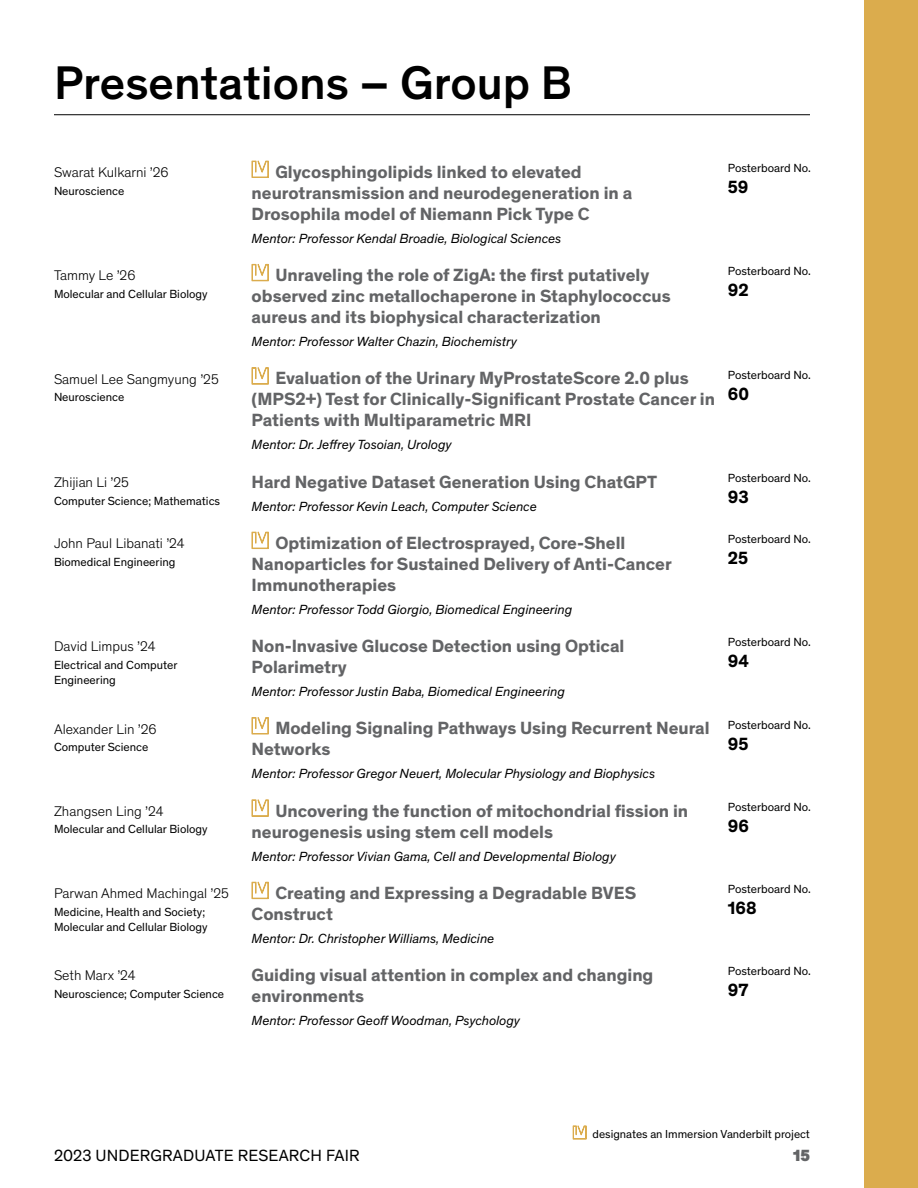
<style>
.page{position:relative;width:918px;height:1188px;background:#fff}
.page>*{position:absolute;margin:0;border:0;box-sizing:border-box;transform-origin:0 0}
.t1{font:500 48px "Theinhardt";color:#000}
.t2{font:700 18px/21px "Theinhardt";color:#636466}
.t3{font:700 18px "Theinhardt";color:#000}
.t4{font:16.5px "Theinhardt";letter-spacing:.01em;color:#000}
.t5{font:900 16.5px "Theinhardt";color:#636466}
.t6{font:300 14.25px "Theinhardt";color:#000}
.t7{font:italic 13.5px "Theinhardt";color:#000}
.t8{font:12px/15px "Theinhardt";color:#000}
.t9{font:11.85px "Theinhardt";color:#000}
</style>
<div class="page">
<div style="left:864px;top:0;width:54px;height:1188px;background:#dbac4d"></div>
<svg style="left:251px;top:160px;width:18px;height:18px"></svg>
<svg style="left:251px;top:263px;width:18px;height:19px"></svg>
<svg style="left:251px;top:367px;width:18px;height:18px"></svg>
<svg style="left:251px;top:531px;width:18px;height:18px"></svg>
<svg style="left:251px;top:717px;width:18px;height:18px"></svg>
<svg style="left:251px;top:799px;width:18px;height:18px"></svg>
<svg style="left:251px;top:881px;width:18px;height:18px"></svg>
<hr style="left:54px;top:114px;width:756px;height:1px;background:#000">
<svg style="left:572px;top:1125px;width:15px;height:15px"></svg>
<h1 class="t1" style="left:54px;top:47px;width:520px">Presentations – Group B</h1>
<p class="t6" style="left:54px;top:162px;width:116px">Swarat Kulkarni ’26</p>
<p class="t8" style="left:54px;top:183px;width:72px">Neuroscience</p>
<p class="t2" style="left:252px;top:160px;width:382px;text-indent:24px">Glycosphingolipids linked to elevated neurotransmission and neurodegeneration in a<br>Drosophila model of Niemann Pick Type C</p>
<p class="t7" style="left:252px;top:228px;width:311px">Mentor: Professor Kendal Broadie, Biological Sciences</p>
<p class="t8" style="left:728px;top:160px;width:85px">Posterboard No.</p>
<p class="t3" style="left:728px;top:174px;width:22px">59</p>
<p class="t6" style="left:54px;top:266px;width:83px">Tammy Le ’26</p>
<p class="t8" style="left:54px;top:286px;width:155px">Molecular and Cellular Biology</p>
<p class="t2" style="left:252px;top:263px;width:421px;text-indent:24px">Unraveling the role of ZigA: the first putatively observed zinc metallochaperone in Staphylococcus aureus and its biophysical characterization</p>
<p class="t7" style="left:252px;top:332px;width:267px">Mentor: Professor Walter Chazin, Biochemistry</p>
<p class="t8" style="left:728px;top:263px;width:85px">Posterboard No.</p>
<p class="t3" style="left:728px;top:277px;width:22px">92</p>
<p class="t6" style="left:54px;top:369px;width:166px">Samuel Lee Sangmyung ’25</p>
<p class="t8" style="left:54px;top:389px;width:72px">Neuroscience</p>
<p class="t2" style="left:252px;top:367px;width:465px;text-indent:24px">Evaluation of the Urinary MyProstateScore 2.0 plus (MPS2+) Test for Clinically-Significant Prostate Cancer in<br>Patients with Multiparametric MRI</p>
<p class="t7" style="left:252px;top:435px;width:202px">Mentor: Dr. Jeffrey Tosoian, Urology</p>
<p class="t8" style="left:728px;top:367px;width:85px">Posterboard No.</p>
<p class="t3" style="left:728px;top:380px;width:23px">60</p>
<p class="t6" style="left:54px;top:472px;width:76px">Zhijian Li ’25</p>
<p class="t8" style="left:54px;top:493px;width:168px">Computer Science; Mathematics</p>
<p class="t2" style="left:252px;top:470px;width:407px">Hard Negative Dataset Generation Using ChatGPT</p>
<p class="t7" style="left:252px;top:496px;width:287px">Mentor: Professor Kevin Leach, Computer Science</p>
<p class="t8" style="left:728px;top:470px;width:85px">Posterboard No.</p>
<p class="t3" style="left:728px;top:484px;width:22px">93</p>
<p class="t6" style="left:54px;top:533px;width:132px">John Paul Libanati ’24</p>
<p class="t8" style="left:54px;top:554px;width:123px">Biomedical Engineering</p>
<p class="t2" style="left:252px;top:531px;width:422px;text-indent:24px">Optimization of Electrosprayed, Core-Shell<br>Nanoparticles for Sustained Delivery of Anti-Cancer<br>Immunotherapies</p>
<p class="t7" style="left:252px;top:600px;width:322px">Mentor: Professor Todd Giorgio, Biomedical Engineering</p>
<p class="t8" style="left:728px;top:531px;width:85px">Posterboard No.</p>
<p class="t3" style="left:728px;top:545px;width:22px">25</p>
<p class="t6" style="left:54px;top:637px;width:103px">David Limpus ’24</p>
<p class="t8" style="left:54px;top:657px;width:125px">Electrical and Computer<br>Engineering</p>
<p class="t2" style="left:252px;top:634px;width:374px">Non-Invasive Glucose Detection using Optical<br>Polarimetry</p>
<p class="t7" style="left:252px;top:682px;width:315px">Mentor: Professor Justin Baba, Biomedical Engineering</p>
<p class="t8" style="left:728px;top:634px;width:85px">Posterboard No.</p>
<p class="t3" style="left:728px;top:648px;width:23px">94</p>
<p class="t6" style="left:54px;top:719px;width:104px">Alexander Lin ’26</p>
<p class="t8" style="left:54px;top:739px;width:96px">Computer Science</p>
<p class="t2" style="left:252px;top:717px;width:460px;text-indent:24px">Modeling Signaling Pathways Using Recurrent Neural<br>Networks</p>
<p class="t7" style="left:252px;top:764px;width:405px">Mentor: Professor Gregor Neuert, Molecular Physiology and Biophysics</p>
<p class="t8" style="left:728px;top:716px;width:85px">Posterboard No.</p>
<p class="t3" style="left:728px;top:730px;width:22px">95</p>
<p class="t6" style="left:54px;top:801px;width:111px">Zhangsen Ling ’24</p>
<p class="t8" style="left:54px;top:821px;width:155px">Molecular and Cellular Biology</p>
<p class="t2" style="left:252px;top:799px;width:438px;text-indent:24px">Uncovering the function of mitochondrial fission in neurogenesis using stem cell models</p>
<p class="t7" style="left:252px;top:846px;width:366px">Mentor: Professor Vivian Gama, Cell and Developmental Biology</p>
<p class="t8" style="left:728px;top:799px;width:85px">Posterboard No.</p>
<p class="t3" style="left:728px;top:812px;width:23px">96</p>
<p class="t6" style="left:54px;top:883px;width:176px">Parwan Ahmed Machingal ’25</p>
<p class="t8" style="left:54px;top:904px;width:155px">Medicine, Health and Society;<br>Molecular and Cellular Biology</p>
<p class="t2" style="left:252px;top:881px;width:386px;text-indent:24px">Creating and Expressing a Degradable BVES<br>Construct</p>
<p class="t7" style="left:252px;top:929px;width:244px">Mentor: Dr. Christopher Williams, Medicine</p>
<p class="t8" style="left:728px;top:881px;width:85px">Posterboard No.</p>
<p class="t3" style="left:728px;top:895px;width:30px">168</p>
<p class="t6" style="left:54px;top:966px;width:83px">Seth Marx ’24</p>
<p class="t8" style="left:54px;top:986px;width:172px">Neuroscience; Computer Science</p>
<p class="t2" style="left:252px;top:963px;width:403px">Guiding visual attention in complex and changing environments</p>
<p class="t7" style="left:252px;top:1011px;width:270px">Mentor: Professor Geoff Woodman, Psychology</p>
<p class="t8" style="left:728px;top:963px;width:85px">Posterboard No.</p>
<p class="t3" style="left:728px;top:977px;width:22px">97</p>
<p class="t9" style="left:593px;top:1126px;width:219px">designates an Immersion Vanderbilt project</p>
<p class="t4" style="left:54px;top:1144px;width:307px">2023 UNDERGRADUATE RESEARCH FAIR</p>
<p class="t5" style="left:793px;top:1143px;width:18px">15</p>
</div>
